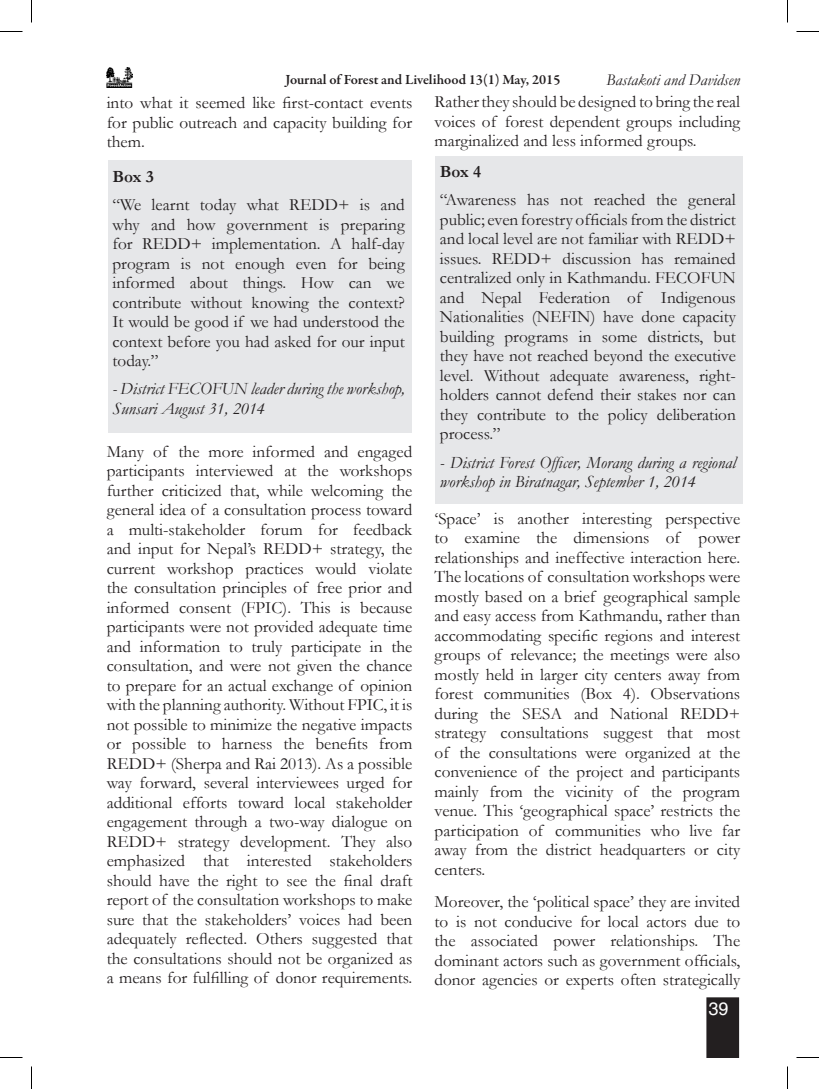
<style>
.page{position:relative;width:819px;height:1089px;background:#fff}
.page>*{position:absolute;margin:0;border:0;box-sizing:border-box;transform-origin:0 0}
.t1{font:18px "Helvetica";color:#fff}
.inside_matter{font:17.25px/19.5px "Garamond";color:#231f20;text-align:justify}
.Paragraph_Style_1{font:17.25px/19.5px "Garamond";color:#231f20;text-align:justify}
.Paragraph_Style_1-2{font:italic 17.25px/19.5px "Garamond";color:#231f20}
.Paragraph_Style_1-3{font:700 17.25px "Garamond";letter-spacing:-.01em;color:#231f20}
.t2{font:italic 16.5px "Garamond";color:#231f20}
.t3{font:600 14.25px "Garamond Premr Pro";color:#231f20}
</style>
<div class="page">
<div style="left:706px;top:997px;width:33px;height:61px;background:#231f20"></div>
<img style="left:107px;top:68px;width:25px;height:19px">
<div style="left:108px;top:160px;width:303px;height:273px;background:#e6e7e9"></div>
<div style="left:435px;top:156px;width:308px;height:347px;background:#e6e7e9"></div>
<svg style="left:0;top:31px;width:22px;height:1px"></svg>
<svg style="left:796px;top:31px;width:23px;height:1px"></svg>
<svg style="left:0;top:1057px;width:22px;height:1px"></svg>
<svg style="left:796px;top:1057px;width:23px;height:1px"></svg>
<svg style="left:31px;top:0;width:1px;height:22px"></svg>
<svg style="left:31px;top:1066px;width:1px;height:23px"></svg>
<svg style="left:787px;top:0;width:1px;height:22px"></svg>
<svg style="left:787px;top:1066px;width:1px;height:23px"></svg>
<p class="t3" style="left:285px;top:71px;width:277px">Journal of Forest and Livelihood 13(1) May, 2015</p>
<p class="t2" style="left:606px;top:68px;width:136px">Bastakoti and Davidsen</p>
<p class="inside_matter" style="left:107px;top:93px;width:307px">into what it seemed like first-contact events for public outreach and capacity building for them.</p>
<p class="Paragraph_Style_1-3" style="left:113px;top:165px;width:43px">Box 3</p>
<p class="Paragraph_Style_1" style="left:113px;top:195px;width:294px">“We learnt today what REDD+ is and why and how government is preparing for REDD+ implementation. A half-day program is not enough even for being informed about things. How can we contribute without knowing the context?<br>It would be good if we had understood the context before you had asked for our input today.”</p>
<p class="Paragraph_Style_1-2" style="left:113px;top:379px;width:294px">- District FECOFUN leader during the workshop,<br>Sunsari August 31, 2014</p>
<p class="inside_matter" style="left:107px;top:441px;width:307px">Many of the more informed and engaged participants interviewed at the workshops further criticized that, while welcoming the general idea of a consultation process toward a multi-stakeholder forum for feedback and input for Nepal’s REDD+ strategy, the current workshop practices would violate the consultation principles of free prior and informed consent (FPIC). This is because participants were not provided adequate time and information to truly participate in the consultation, and were not given the chance to prepare for an actual exchange of opinion with the planning authority. Without FPIC, it is not possible to minimize the negative impacts or possible to harness the benefits from REDD+ (Sherpa and Rai 2013). As a possible way forward, several interviewees urged for additional efforts toward local stakeholder engagement through a two-way dialogue on REDD+ strategy development. They also emphasized that interested stakeholders should have the right to see the final draft report of the consultation workshops to make sure that the stakeholders’ voices had been adequately reflected. Others suggested that the consultations should not be organized as a means for fulfilling of donor requirements.</p>
<p class="inside_matter" style="left:435px;top:92px;width:307px">Rather they should be designed to bring the real voices of forest dependent groups including marginalized and less informed groups.</p>
<p class="Paragraph_Style_1-3" style="left:440px;top:160px;width:43px">Box 4</p>
<p class="Paragraph_Style_1" style="left:440px;top:190px;width:298px">“Awareness has not reached the general public; even forestry officials from the district and local level are not familiar with REDD+ issues. REDD+ discussion has remained centralized only in Kathmandu. FECOFUN and Nepal Federation of Indigenous Nationalities (NEFIN) have done capacity building programs in some districts, but they have not reached beyond the executive level. Without adequate awareness, right&shy;holders cannot defend their stakes nor can they contribute to the policy deliberation process.”</p>
<p class="Paragraph_Style_1-2" style="left:440px;top:452px;width:298px">- District Forest Officer, Morang during a regional workshop in Biratnagar, September 1, 2014</p>
<p class="inside_matter" style="left:435px;top:508px;width:307px">‘Space’ is another interesting perspective to examine the dimensions of power relationships and ineffective interaction here.<br>The locations of consultation workshops were mostly based on a brief geographical sample and easy access from Kathmandu, rather than accommodating specific regions and interest groups of relevance; the meetings were also mostly held in larger city centers away from forest communities (Box 4). Observations during the SESA and National REDD+ strategy consultations suggest that most of the consultations were organized at the convenience of the project and participants mainly from the vicinity of the program venue. This ‘geographical space’ restricts the participation of communities who live far away from the district headquarters or city centers.</p>
<p class="inside_matter" style="left:435px;top:892px;width:307px">Moreover, the ‘political space’ they are invited to is not conducive for local actors due to the associated power relationships. The dominant actors such as government officials, donor agencies or experts often strategically</p>
<p class="t1" style="left:708px;top:999px;width:22px">39</p>
</div>
